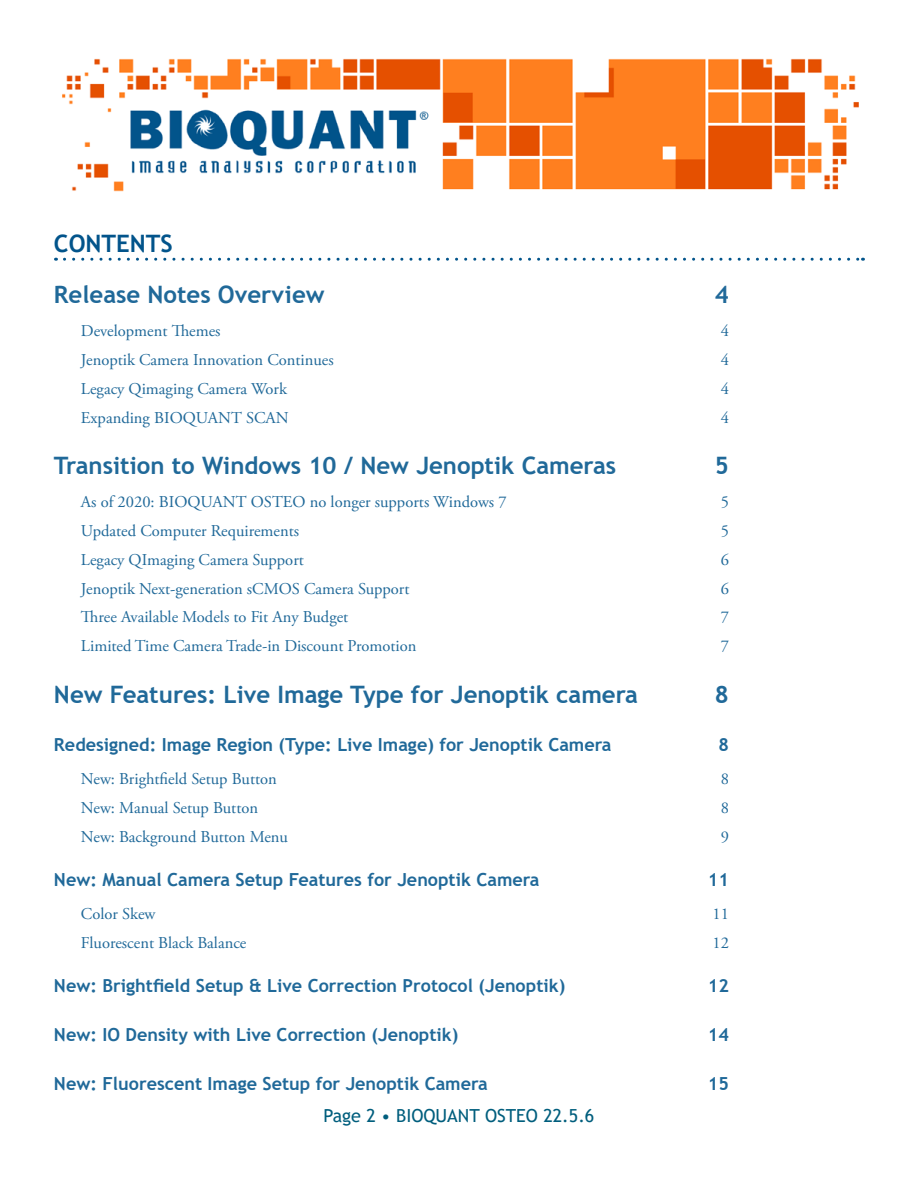
<style>
.page{position:relative;width:918px;height:1188px;background:#fff}
.page>*{position:absolute;margin:0;border:0;box-sizing:border-box;transform-origin:0 0}
.t1{font:700 24px "Trebuchet MS";color:#206999}
.t2{font:700 24px "Trebuchet MS";color:#02548b}
.t3{font:700 18px "Trebuchet MS";color:#206999}
.t4{font:18px "Trebuchet MS";color:#005e7d}
.t5{font:16.5px "Adobe Garamond Pro";color:#206999}
</style>
<div class="page">
<img style="left:62px;top:58px;width:797px;height:134px">
<svg style="left:64px;top:258px;width:799px;height:3px"></svg>
<h1 class="t2" style="left:54px;top:228px;width:120px">CONTENTS</h1>
<h1 class="t1" style="left:54px;top:279px;width:272px">Release Notes Overview</h1>
<h1 class="t1" style="left:715px;top:279px;width:16px">4</h1>
<p class="t5" style="left:81px;top:321px;width:141px">Development Themes</p>
<p class="t5" style="left:721px;top:321px;width:10px">4</p>
<p class="t5" style="left:81px;top:350px;width:254px">Jenoptik Camera Innovation Continues</p>
<p class="t5" style="left:721px;top:350px;width:10px">4</p>
<p class="t5" style="left:81px;top:379px;width:207px">Legacy Qimaging Camera Work</p>
<p class="t5" style="left:721px;top:379px;width:10px">4</p>
<p class="t5" style="left:81px;top:408px;width:209px">Expanding BIOQUANT SCAN</p>
<p class="t5" style="left:721px;top:408px;width:10px">4</p>
<h1 class="t1" style="left:54px;top:450px;width:564px">Transition to Windows 10 / New Jenoptik Cameras</h1>
<h1 class="t1" style="left:715px;top:450px;width:16px">5</h1>
<p class="t5" style="left:81px;top:492px;width:427px">As of 2020: BIOQUANT OSTEO no longer supports Windows 7</p>
<p class="t5" style="left:721px;top:492px;width:10px">5</p>
<p class="t5" style="left:81px;top:521px;width:220px">Updated Computer Requirements</p>
<p class="t5" style="left:721px;top:521px;width:10px">5</p>
<p class="t5" style="left:81px;top:550px;width:225px">Legacy QImaging Camera Support</p>
<p class="t5" style="left:721px;top:550px;width:10px">6</p>
<p class="t5" style="left:81px;top:579px;width:330px">Jenoptik Next-generation sCMOS Camera Support</p>
<p class="t5" style="left:721px;top:579px;width:10px">6</p>
<p class="t5" style="left:81px;top:607px;width:269px">Three Available Models to Fit Any Budget</p>
<p class="t5" style="left:721px;top:607px;width:10px">7</p>
<p class="t5" style="left:81px;top:636px;width:337px">Limited Time Camera Trade-in Discount Promotion</p>
<p class="t5" style="left:721px;top:636px;width:10px">7</p>
<h1 class="t1" style="left:54px;top:679px;width:586px">New Features: Live Image Type for Jenoptik camera</h1>
<h1 class="t1" style="left:715px;top:679px;width:16px">8</h1>
<p class="t3" style="left:54px;top:734px;width:559px">Redesigned: Image Region (Type: Live Image) for Jenoptik Camera</p>
<p class="t3" style="left:718px;top:734px;width:12px">8</p>
<p class="t5" style="left:81px;top:769px;width:197px">New: Brightfield Setup Button</p>
<p class="t5" style="left:721px;top:769px;width:10px">8</p>
<p class="t5" style="left:81px;top:798px;width:179px">New: Manual Setup Button</p>
<p class="t5" style="left:721px;top:798px;width:10px">8</p>
<p class="t5" style="left:81px;top:827px;width:209px">New: Background Button Menu</p>
<p class="t5" style="left:721px;top:827px;width:10px">9</p>
<p class="t3" style="left:54px;top:869px;width:487px">New: Manual Camera Setup Features for Jenoptik Camera</p>
<p class="t3" style="left:708px;top:869px;width:23px">11</p>
<p class="t5" style="left:81px;top:904px;width:76px">Color Skew</p>
<p class="t5" style="left:713px;top:904px;width:18px">11</p>
<p class="t5" style="left:81px;top:933px;width:167px">Fluorescent Black Balance</p>
<p class="t5" style="left:713px;top:933px;width:18px">12</p>
<p class="t3" style="left:54px;top:975px;width:513px">New: Brightfield Setup &amp; Live Correction Protocol (Jenoptik)</p>
<p class="t3" style="left:708px;top:975px;width:23px">12</p>
<p class="t3" style="left:54px;top:1023px;width:406px">New: IO Density with Live Correction (Jenoptik)</p>
<p class="t3" style="left:708px;top:1023px;width:23px">14</p>
<p class="t3" style="left:54px;top:1072px;width:435px">New: Fluorescent Image Setup for Jenoptik Camera</p>
<p class="t3" style="left:708px;top:1072px;width:23px">15</p>
<p class="t4" style="left:324px;top:1104px;width:272px">Page 2 • BIOQUANT OSTEO 22.5.6</p>
</div>
